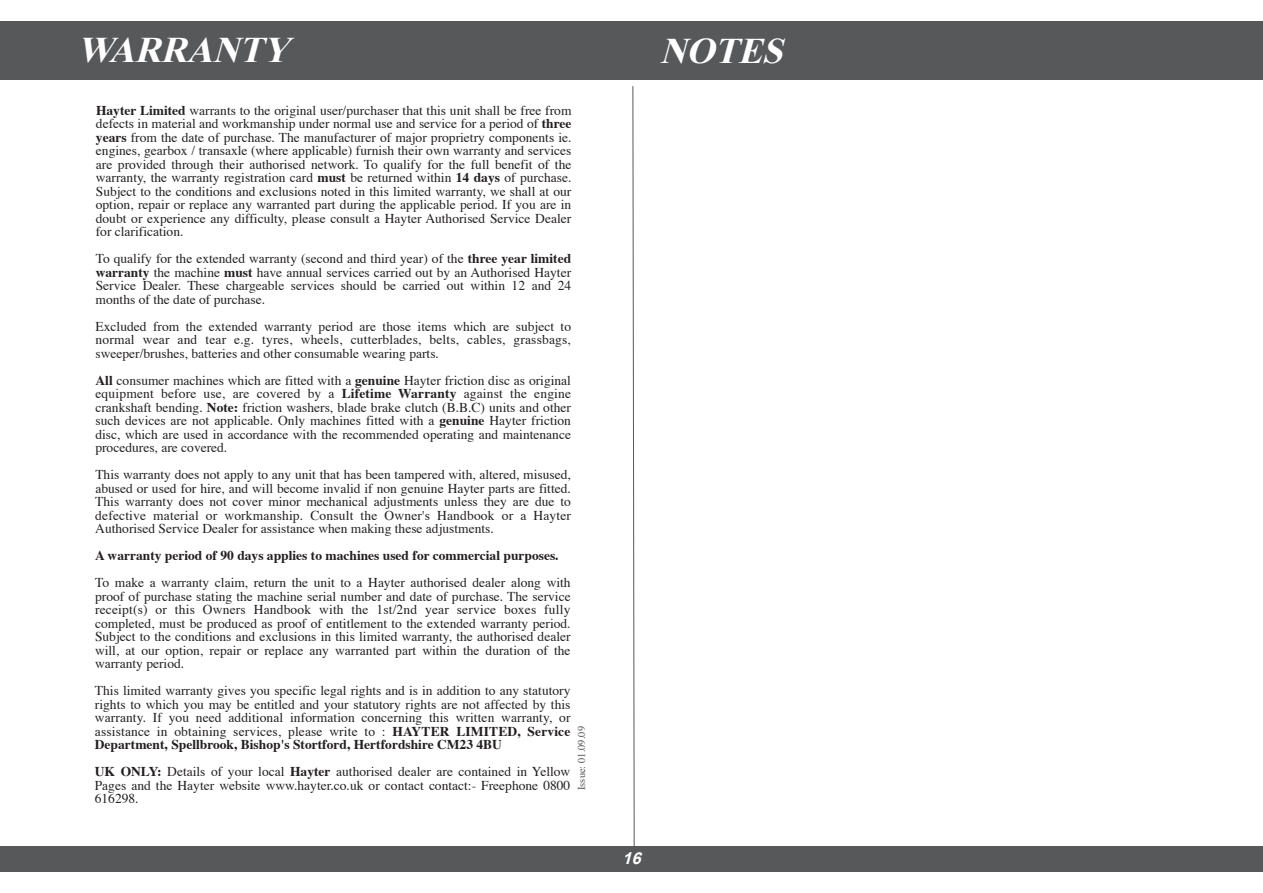
<style>
.page{position:relative;width:1263px;height:893px;background:#fff}
.page>*{position:absolute;margin:0;border:0;box-sizing:border-box;transform-origin:0 0}
.t1{font:italic 700 36px "Times New Roman";color:#fff}
.t2{font:italic 700 16.5px "Arial";color:#fff}
.t3{font:13.5px/13.5px "Times";color:#231f20;text-align:justify}
.t4{font:10.5px "Times";color:#57585a}
.s1{font-weight:700}
</style>
<div class="page">
<div style="left:0;top:21px;width:1263px;height:58px;background:#57585a"></div>
<div style="left:0;top:846px;width:1263px;height:26px;background:#57585a"></div>
<svg style="left:632px;top:86px;width:3px;height:760px"></svg>
<p class="t1" style="left:77px;top:25px;width:226px">WARRANTY</p>
<p class="t1" style="left:660px;top:26px;width:136px">NOTES</p>
<p class="t3" style="left:96px;top:102px;width:477px"><span class="s1">Hayter Limited</span> warrants to the original user/purchaser that this unit shall be free from defects in material and workmanship under normal use and service for a period of <span class="s1">three years</span> from the date of purchase. The manufacturer of major proprietry components ie. engines, gearbox / transaxle (where applicable) furnish their own warranty and services are provided through their authorised network. To qualify for the full benefit of the warranty, the warranty registration card <span class="s1">must</span> be returned within <span class="s1">14 days</span> of purchase.<br>Subject to the conditions and exclusions noted in this limited warranty, we shall at our option, repair or replace any warranted part during the applicable period. If you are in doubt or experience any difficulty, please consult a Hayter Authorised Service Dealer for clarification.</p>
<p class="t3" style="left:96px;top:251px;width:477px">To qualify for the extended warranty (second and third year) of the <span class="s1">three year limited warranty</span> the machine <span class="s1">must</span> have annual services carried out by an Authorised Hayter Service Dealer. These chargeable services should be carried out within 12 and 24 months of the date of purchase.</p>
<p class="t3" style="left:96px;top:318px;width:477px">Excluded from the extended warranty period are those items which are subject to normal wear and tear e.g. tyres, wheels, cutterblades, belts, cables, grassbags, sweeper/brushes, batteries and other consumable wearing parts.</p>
<p class="t3" style="left:95px;top:372px;width:477px"><span class="s1">All</span> consumer machines which are fitted with a <span class="s1">genuine</span> Hayter friction disc as original equipment before use, are covered by a <span class="s1">Lifetime Warranty</span> against the engine crankshaft bending. <span class="s1">Note:</span> friction washers, blade brake clutch (B.B.C) units and other such devices are not applicable. Only machines fitted with a <span class="s1">genuine</span> Hayter friction disc, which are used in accordance with the recommended operating and maintenance procedures, are covered.</p>
<p class="t3" style="left:95px;top:467px;width:477px">This warranty does not apply to any unit that has been tampered with, altered, misused, abused or used for hire, and will become invalid if non genuine Hayter parts are fitted.<br>This warranty does not cover minor mechanical adjustments unless they are due to defective material or workmanship. Consult the Owner's Handbook or a Hayter Authorised Service Dealer for assistance when making these adjustments.</p>
<p class="t3" style="left:95px;top:541px;width:477px;line-height:27px"><span class="s1">A warranty period of 90 days applies to machines used for commercial purposes.<br></span>To make a warranty claim, return the unit to a Hayter authorised dealer along with</p>
<p class="t3" style="left:95px;top:588px;width:477px">proof of purchase stating the machine serial number and date of purchase. The service receipt(s) or this Owners Handbook with the 1st/2nd year service boxes fully completed, must be produced as proof of entitlement to the extended warranty period.<br>Subject to the conditions and exclusions in this limited warranty, the authorised dealer will, at our option, repair or replace any warranted part within the duration of the warranty period.</p>
<p class="t3" style="left:95px;top:683px;width:477px">This limited warranty gives you specific legal rights and is in addition to any statutory rights to which you may be entitled and your statutory rights are not affected by this warranty. If you need additional information concerning this written warranty, or assistance in obtaining services, please write to : <span class="s1">HAYTER LIMITED, Service Department, Spellbrook, Bishop's Stortford, Hertfordshire CM23 4BU</span></p>
<p class="t3" style="left:95px;top:764px;width:477px"><span class="s1">UK ONLY:</span> Details of your local <span class="s1">Hayter</span> authorised dealer are contained in Yellow Pages and the Hayter website www.hayter.co.uk or contact contact:- Freephone 0800<br>616298.</p>
<p class="t4" style="left:572px;top:790px;width:65px;rotate:-90deg">Issue: 01.09.09</p>
<p class="t2" style="left:622px;top:847px;width:26px">16</p>
</div>
